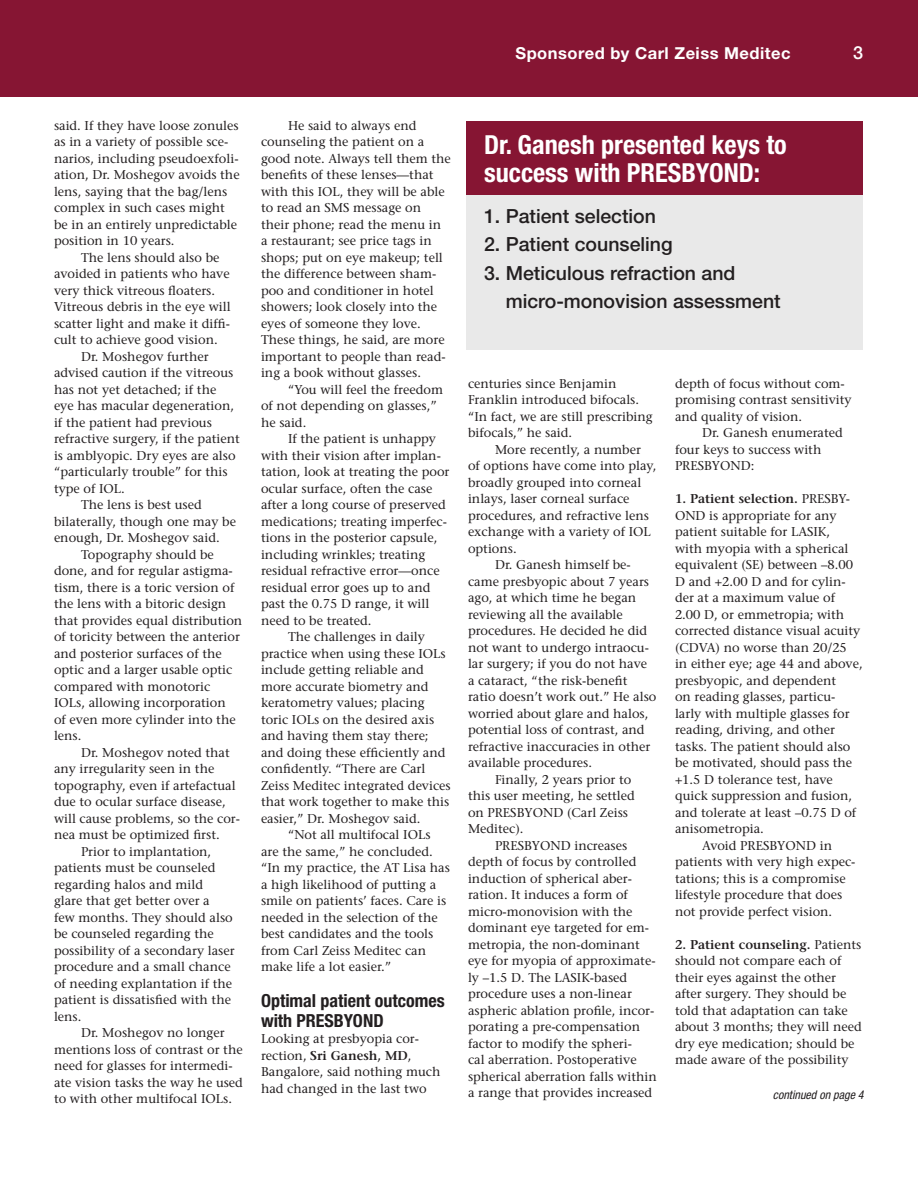
<style>
.page{position:relative;width:918px;height:1188px;background:#fff}
.page>*{position:absolute;margin:0;border:0;box-sizing:border-box;transform-origin:0 0}
.t1{font:700 condensed 26.25px/28.5px "Helvetica Neue LT Std";color:#fff}
.t2{font:500 19.5px/28.5px "Helvetica Neue LT Std";color:#231f20}
.Subhead{font:700 condensed 18px/19.5px "Helvetica Neue LT Std";color:#231f20}
.t3{font:500 18px "Helvetica Neue LT Std";color:#fff}
.t4{font:700 16.5px "Helvetica Neue LT Std";letter-spacing:.03em;color:#fff}
.t5{font:500 condensed 15.3px "Helvetica Neue LT Std";color:#fff}
.Main_text{font:12.75px/16.5px "Stone Serif";color:#231f20}
.t6{font:italic condensed 12px "Helvetica Neue LT Std";color:#231f20}
.s1{font-weight:600}
</style>
<div class="page">
<div style="left:0;top:0;width:918px;height:97px;background:#861533"></div>
<div style="left:467px;top:184px;width:396px;height:166px;background:#e9e9e9"></div>
<div style="left:467px;top:122px;width:396px;height:73px;background:#861533"></div>
<p class="t5" style="left:599px;top:41px;width:192px">Sponsored by Carl Zeiss Meditec</p>
<p class="t3" style="left:853px;top:42px;width:12px">3</p>
<p class="t4" style="left:516px;top:43px;width:277px">Sponsored by Carl Zeiss Meditec</p>
<p class="Main_text" style="left:54px;top:117px;width:187px">said. If they have loose zonules as in a variety of possible sce&shy;narios, including pseudoexfoli&shy;ation, Dr. Moshegov avoids the lens, saying that the bag/lens complex in such cases might be in an entirely unpredictable position in 10 years.</p>
<p class="Main_text" style="left:54px;top:249px;width:178px;text-indent:27px">The lens should also be avoided in patients who have very thick vitreous floaters.<br>Vitreous debris in the eye will scatter light and make it diffi&shy;cult to achieve good vision.</p>
<p class="Main_text" style="left:54px;top:348px;width:187px;text-indent:27px">Dr. Moshegov further advised caution if the vitreous has not yet detached; if the<br>eye has macular degeneration, if the patient had previous refractive surgery, if the patient is amblyopic. Dry eyes are also “particularly trouble” for this type of IOL.</p>
<p class="Main_text" style="left:54px;top:497px;width:184px;text-indent:27px">The lens is best used bilaterally, though one may be enough, Dr. Moshegov said.</p>
<p class="Main_text" style="left:54px;top:546px;width:190px;text-indent:27px">Topography should be done, and for regular astigma&shy;tism, there is a toric version of the lens with a bitoric design that provides equal distribution of toricity between the anterior and posterior surfaces of the optic and a larger usable optic compared with monotoric<br>IOLs, allowing incorporation<br>of even more cylinder into the lens.</p>
<p class="Main_text" style="left:54px;top:744px;width:188px;text-indent:27px">Dr. Moshegov noted that any irregularity seen in the topography, even if artefactual due to ocular surface disease, will cause problems, so the cor&shy;nea must be optimized first.</p>
<p class="Main_text" style="left:54px;top:843px;width:182px;text-indent:27px">Prior to implantation, patients must be counseled regarding halos and mild glare that get better over a<br>few months. They should also be counseled regarding the possibility of a secondary laser procedure and a small chance of needing explantation if the patient is dissatisfied with the lens.</p>
<p class="Main_text" style="left:54px;top:1025px;width:191px;text-indent:27px">Dr. Moshegov no longer mentions loss of contrast or the need for glasses for intermedi&shy;ate vision tasks the way he used to with other multifocal IOLs.</p>
<p class="Main_text" style="left:261px;top:117px;width:191px;text-indent:27px">He said to always end counseling the patient on a good note. Always tell them the benefits of these lenses—that with this IOL, they will be able to read an SMS message on their phone; read the menu in a restaurant; see price tags in shops; put on eye makeup; tell the difference between sham&shy;poo and conditioner in hotel showers; look closely into the eyes of someone they love.<br>These things, he said, are more important to people than read&shy;ing a book without glasses.</p>
<p class="Main_text" style="left:261px;top:381px;width:184px;text-indent:27px">“You will feel the freedom of not depending on glasses,” he said.</p>
<p class="Main_text" style="left:261px;top:431px;width:190px;text-indent:27px">If the patient is unhappy with their vision after implan&shy;tation, look at treating the poor ocular surface, often the case after a long course of preserved medications; treating imperfec&shy;tions in the posterior capsule, including wrinkles; treating residual refractive error—once residual error goes up to and past the 0.75 D range, it will need to be treated.</p>
<p class="Main_text" style="left:261px;top:629px;width:191px;text-indent:27px">The challenges in daily practice when using these IOLs include getting reliable and more accurate biometry and keratometry values; placing toric IOLs on the desired axis and having them stay there; and doing these efficiently and confidently. “There are Carl<br>Zeiss Meditec integrated devices that work together to make this easier,” Dr. Moshegov said.</p>
<p class="Main_text" style="left:261px;top:827px;width:190px;text-indent:27px">“Not all multifocal IOLs are the same,” he concluded. “In my practice, the AT Lisa has a high likelihood of putting a smile on patients’ faces. Care is needed in the selection of the best candidates and the tools from Carl Zeiss Meditec can make life a lot easier.”</p>
<p class="Subhead" style="left:261px;top:991px;width:185px">Optimal patient outcomes with PRESBYOND</p>
<p class="Main_text" style="left:261px;top:1031px;width:181px">Looking at presbyopia cor&shy;rection, <span class="s1">Sri Ganesh, MD</span>,<br>Bangalore, said nothing much had changed in the last two</p>
<p class="t1" style="left:484px;top:130px;width:304px">Dr. Ganesh presented keys to success with PRESBYOND:</p>
<p class="t2" style="left:484px;top:202px;width:173px">1. Patient selection</p>
<p class="t2" style="left:484px;top:230px;width:190px">2. Patient counseling</p>
<p class="t2" style="left:506px;top:259px;width:276px;text-indent:-22px">3. Meticulous refraction and micro-monovision assessment</p>
<p class="Main_text" style="left:468px;top:375px;width:186px">centuries since Benjamin<br>Franklin introduced bifocals. “In fact, we are still prescribing bifocals,” he said.</p>
<p class="Main_text" style="left:468px;top:441px;width:190px;text-indent:27px">More recently, a number<br>of options have come into play, broadly grouped into corneal inlays, laser corneal surface procedures, and refractive lens exchange with a variety of IOL options.</p>
<p class="Main_text" style="left:468px;top:556px;width:190px;text-indent:27px">Dr. Ganesh himself be&shy;came presbyopic about 7 years ago, at which time he began reviewing all the available procedures. He decided he did not want to undergo intraocu&shy;lar surgery; if you do not have a cataract, “the risk-benefit ratio doesn’t work out.” He also worried about glare and halos, potential loss of contrast, and refractive inaccuracies in other available procedures.</p>
<p class="Main_text" style="left:468px;top:771px;width:168px;text-indent:27px">Finally, 2 years prior to this user meeting, he settled on PRESBYOND (Carl Zeiss<br>Meditec).</p>
<p class="Main_text" style="left:468px;top:837px;width:190px;text-indent:27px">PRESBYOND increases depth of focus by controlled induction of spherical aber&shy;ration. It induces a form of micro-monovision with the dominant eye targeted for em&shy;metropia, the non-dominant eye for myopia of approximate&shy;ly –1.5 D. The LASIK-based procedure uses a non-linear aspheric ablation profile, incor&shy;porating a pre-compensation factor to modify the spheri-<br>cal aberration. Postoperative spherical aberration falls within a range that provides increased</p>
<p class="Main_text" style="left:675px;top:375px;width:178px">depth of focus without com&shy;promising contrast sensitivity and quality of vision.</p>
<p class="Main_text" style="left:675px;top:424px;width:169px;text-indent:27px">Dr. Ganesh enumerated four keys to success with<br>PRESBYOND:</p>
<p class="Main_text" style="left:675px;top:490px;width:189px"><span class="s1">1. Patient selection.</span> PRESBY-<br>OND is appropriate for any patient suitable for LASIK,<br>with myopia with a spherical equivalent (SE) between –8.00<br>D and +2.00 D and for cylin&shy;der at a maximum value of<br>2.00 D, or emmetropia; with corrected distance visual acuity (CDVA) no worse than 20/25<br>in either eye; age 44 and above, presbyopic, and dependent<br>on reading glasses, particu&shy;larly with multiple glasses for reading, driving, and other tasks. The patient should also be motivated, should pass the +1.5 D tolerance test, have quick suppression and fusion, and tolerate at least –0.75 D of anisometropia.</p>
<p class="Main_text" style="left:675px;top:837px;width:182px;text-indent:27px">Avoid PRESBYOND in patients with very high expec&shy;tations; this is a compromise lifestyle procedure that does not provide perfect vision.</p>
<p class="Main_text" style="left:675px;top:936px;width:188px"><span class="s1">2. Patient counseling.</span> Patients should not compare each of their eyes against the other after surgery. They should be told that adaptation can take about 3 months; they will need dry eye medication; should be made aware of the possibility</p>
<p class="t6" style="left:773px;top:1088px;width:92px">continued on page 4</p>
</div>
